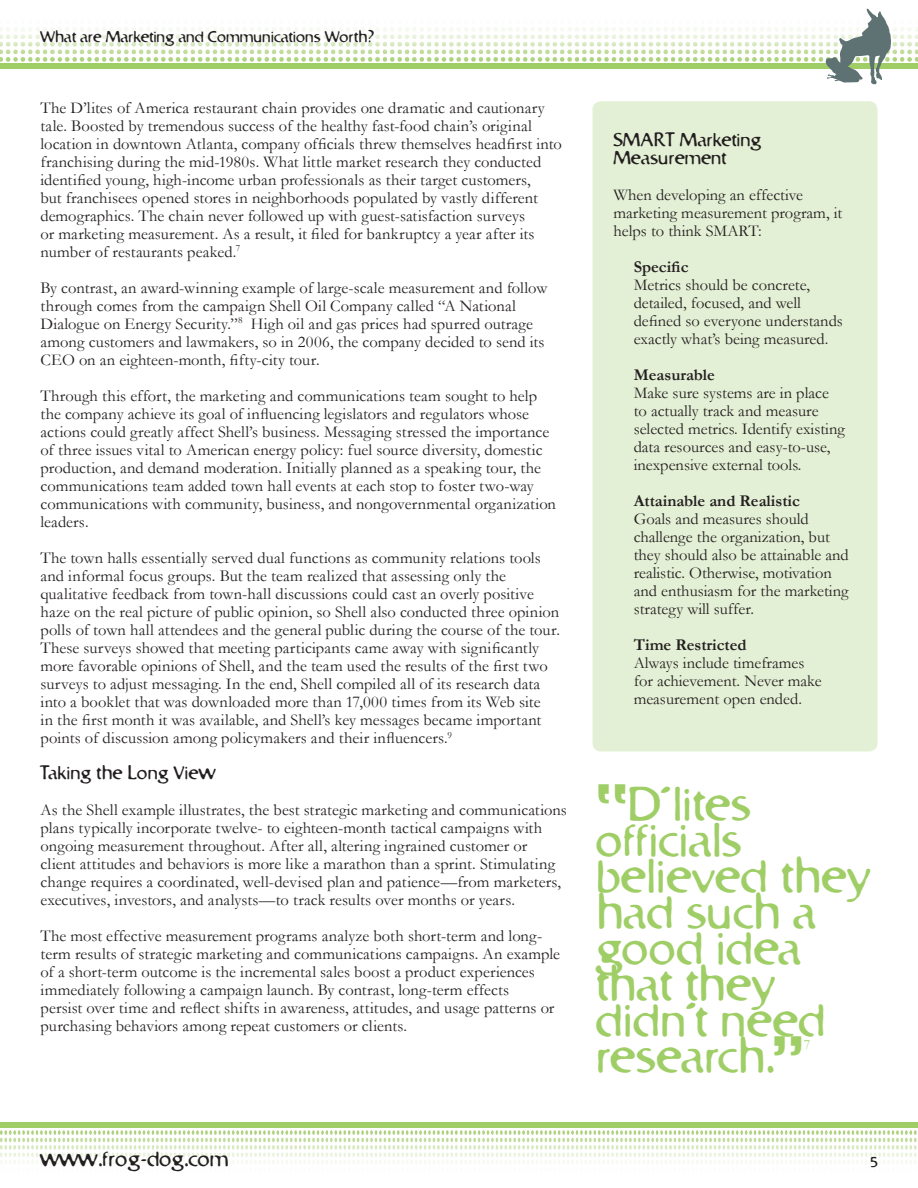
<style>
.page{position:relative;width:918px;height:1188px;background:#fff}
.page>*{position:absolute;margin:0;border:0;box-sizing:border-box;transform-origin:0 0}
.quote1{font:49.5px/36px "Bastard";letter-spacing:.005em;color:#9fce66}
.t1{font:22.5px "Bastard";letter-spacing:-.005em;color:#231f20}
.subhead{font:19.5px/18px "Bastard";color:#231f20}
.Body_Copy{font:16.5px/18px "Garamond";letter-spacing:.005em;color:#231f20}
.bullets{font:16.5px/18px "Garamond";color:#231f20}
.t2{font:16.5px "Bastard";letter-spacing:-.005em;color:#231f20}
.quote1-2{font:13.95px "Garamond";color:#9fce66}
.s1{font-weight:700}
.s2{font-family:"Bell Centennial Bold Listing"}
</style>
<div class="page">
<img style="left:0;top:27px;width:918px;height:35px">
<div style="left:1px;top:63px;width:917px;height:6px;background:#9fce66"></div>
<img style="left:0;top:1130px;width:917px;height:34px">
<svg style="left:825px;top:8px;width:67px;height:77px"></svg>
<div style="left:1px;top:1122px;width:917px;height:6px;background:#9fce66"></div>
<div style="left:592px;top:101px;width:286px;height:651px;background:#e4f0d5;border-radius:9px"></div>
<svg style="left:871px;top:1157px;width:6px;height:7px"></svg>
<p class="t2" style="left:40px;top:28px;width:335px">What are Marketing and Communications Worth?</p>
<p class="Body_Copy" style="left:40px;top:98px;width:523px">The D’lites of America restaurant chain provides one dramatic and cautionary tale. Boosted by tremendous success of the healthy fast-food chain’s original location in downtown Atlanta, company officials threw themselves headfirst into franchising during the mid-1980s. What little market research they conducted identified young, high-income urban professionals as their target customers,<br>but franchisees opened stores in neighborhoods populated by vastly different demographics. The chain never followed up with guest-satisfaction surveys<br>or marketing measurement. As a result, it filed for bankruptcy a year after its number of restaurants peaked.<sup>7</sup></p>
<p class="Body_Copy" style="left:40px;top:278px;width:509px">By contrast, an award-winning example of large-scale measurement and follow through comes from the campaign Shell Oil Company called “A National Dialogue on Energy Security.”<sup>8</sup> High oil and gas prices had spurred outrage among customers and lawmakers, so in 2006, the company decided to send its CEO on an eighteen-month, fifty-city tour.</p>
<p class="Body_Copy" style="left:40px;top:386px;width:517px">Through this effort, the marketing and communications team sought to help the company achieve its goal of influencing legislators and regulators whose actions could greatly affect Shell’s business. Messaging stressed the importance of three issues vital to American energy policy: fuel source diversity, domestic production, and demand moderation. Initially planned as a speaking tour, the communications team added town hall events at each stop to foster two-way communications with community, business, and nongovernmental organization leaders.</p>
<p class="Body_Copy" style="left:40px;top:548px;width:521px">The town halls essentially served dual functions as community relations tools and informal focus groups. But the team realized that assessing only the qualitative feedback from town-hall discussions could cast an overly positive haze on the real picture of public opinion, so Shell also conducted three opinion polls of town hall attendees and the general public during the course of the tour.<br>These surveys showed that meeting participants came away with significantly more favorable opinions of Shell, and the team used the results of the first two surveys to adjust messaging. In the end, Shell compiled all of its research data into a booklet that was downloaded more than 17,000 times from its Web site<br>in the first month it was available, and Shell’s key messages became important points of discussion among policymakers and their influencers.<sup>9</sup></p>
<p class="subhead" style="left:40px;top:764px;width:177px">Taking the Long View</p>
<p class="Body_Copy" style="left:40px;top:801px;width:528px">As the Shell example illustrates, the best strategic marketing and communications plans typically incorporate twelve- to eighteen-month tactical campaigns with ongoing measurement throughout. After all, altering ingrained customer or<br>client attitudes and behaviors is more like a marathon than a sprint. Stimulating change requires a coordinated, well-devised plan and patience—from marketers, executives, investors, and analysts—to track results over months or years.</p>
<p class="Body_Copy" style="left:40px;top:927px;width:521px">The most effective measurement programs analyze both short-term and long&shy;term results of strategic marketing and communications campaigns. An example of a short-term outcome is the incremental sales boost a product experiences immediately following a campaign launch. By contrast, long-term effects<br>persist over time and reflect shifts in awareness, attitudes, and usage patterns or purchasing behaviors among repeat customers or clients.</p>
<p class="subhead" style="left:613px;top:130px;width:149px">SMART Marketing<br>Measurement</p>
<p class="Body_Copy" style="left:613px;top:185px;width:230px">When developing an effective marketing measurement program, it helps to think SMART:</p>
<p class="bullets" style="left:634px;top:257px;width:211px"><span class="s1">Specific<br></span>Metrics should be concrete, detailed, focused, and well defined so everyone understands exactly what’s being measured.</p>
<p class="bullets" style="left:634px;top:365px;width:213px"><span class="s1">Measurable<br></span>Make sure systems are in place to actually track and measure selected metrics. Identify existing data resources and easy-to-use, inexpensive external tools.</p>
<p class="bullets" style="left:634px;top:491px;width:217px"><span class="s1">Attainable and Realistic<br></span>Goals and measures should challenge the organization, but they should also be attainable and realistic. Otherwise, motivation and enthusiasm for the marketing strategy will suffer.</p>
<p class="bullets" style="left:634px;top:635px;width:189px"><span class="s1">Time Restricted<br></span>Always include timeframes for achievement. Never make measurement open ended.</p>
<p class="quote1" style="left:595px;top:785px;width:277px"><span class="s2">“</span>D’lites officials believed they had such a good idea that they didn’t need research.<span class="s2">”</span></p>
<p class="quote1-2" style="left:804px;top:1035px;width:8px">7</p>
<h2 class="t1" style="left:40px;top:1146px;width:190px">www.frog-dog.com</h2>
</div>
